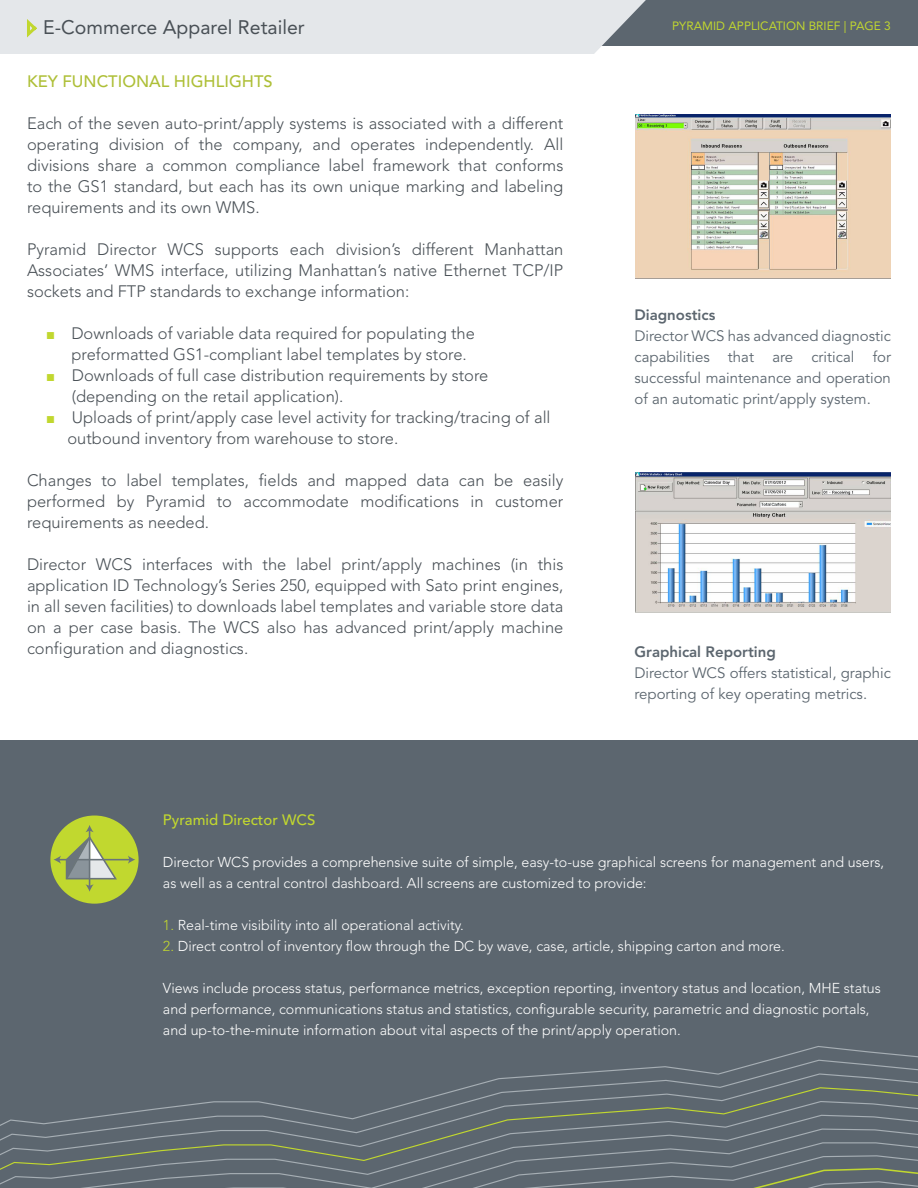
<style>
.page{position:relative;width:918px;height:1188px;background:#fff}
.page>*{position:absolute;margin:0;border:0;box-sizing:border-box;transform-origin:0 0}
.t1{font:19.5px "Avenir LT Std";color:#495056}
.MFS_Paragraph_Style{font:300 16.5px/21px "Avenir LT Std";color:#495056;text-align:justify}
.MFS_Paragraph_Style-2{font:500 16.5px "Avenir LT Std";color:#aebf37}
.Bullet_Long_Text{font:15px/21px "Avenir LT Std";color:#5c666f;text-align:justify}
.Bullet_Long_Text-2{font:800 15px "Avenir LT Std";color:#5c666f}
.t2{font:500 15px "Avenir LT Std";color:#c1d72f}
.t3{font:300 14.25px/21px "Avenir LT Std";color:#fff}
.t4{font:12px "Avenir LT Std";color:#c1d72f}
.s1{font-family:"Arial Narrow";font-weight:400;font-size:15px;color:#c1d72f}
.s2{color:#c1d72f}
</style>
<div class="page">
<div style="left:594px;top:0;width:324px;height:46px;background:#5c666f"></div>
<div style="left:0;top:0;width:646px;height:54px;background:#e4e7ea"></div>
<img style="left:635px;top:114px;width:256px;height:164px">
<div style="left:0;top:740px;width:918px;height:448px;background:#5c666f"></div>
<div style="left:50px;top:816px;width:89px;height:88px;background:#c1d82f;border-radius:50%"></div>
<hr style="left:59px;top:859px;width:71px;height:1px;background:#6a747b">
<svg style="left:54px;top:825px;width:64px;height:67px"></svg>
<svg style="left:128px;top:856px;width:7px;height:8px"></svg>
<img style="left:635px;top:473px;width:256px;height:140px">
<svg style="left:572px;top:1059px;width:346px;height:14px"></svg>
<svg style="left:467px;top:1073px;width:451px;height:14px"></svg>
<svg style="left:419px;top:1087px;width:499px;height:13px"></svg>
<svg style="left:115px;top:1100px;width:803px;height:14px"></svg>
<svg style="left:0;top:1114px;width:918px;height:14px"></svg>
<svg style="left:0;top:1128px;width:918px;height:14px"></svg>
<svg style="left:0;top:1142px;width:918px;height:46px"></svg>
<p class="t1" style="left:43px;top:16px;width:263px">E-Commerce Apparel Retailer</p>
<p class="t4" style="left:672px;top:19px;width:220px">PYRAMID APPLICATION BRIEF | PAGE 3</p>
<p class="MFS_Paragraph_Style-2" style="left:27px;top:72px;width:247px">KEY FUNCTIONAL HIGHLIGHTS</p>
<p class="MFS_Paragraph_Style" style="left:27px;top:113px;width:538px">Each of the seven auto-print/apply systems is associated with a different operating division of the company, and operates independently. All divisions share a common compliance label framework that conforms to the GS1 standard, but each has its own unique marking and labeling requirements and its own WMS.</p>
<p class="MFS_Paragraph_Style" style="left:27px;top:239px;width:538px">Pyramid Director WCS supports each division’s different Manhattan Associates’ WMS interface, utilizing Manhattan’s native Ethernet TCP/IP sockets and FTP standards to exchange information:</p>
<p class="MFS_Paragraph_Style" style="left:71px;top:323px;width:405px;text-indent:-24px"><span class="s1">■</span> Downloads of variable data required for populating the preformatted GS1-compliant label templates by store.</p>
<p class="MFS_Paragraph_Style" style="left:72px;top:365px;width:418px;text-indent:-25px"><span class="s1">■</span> Downloads of full case distribution requirements by store (depending on the retail application).</p>
<p class="MFS_Paragraph_Style" style="left:68px;top:407px;width:485px;text-indent:-20px"><span class="s1">■</span> Uploads of print/apply case level activity for tracking/tracing of all outbound inventory from warehouse to store.</p>
<p class="MFS_Paragraph_Style" style="left:27px;top:470px;width:538px">Changes to label templates, fields and mapped data can be easily performed by Pyramid to accommodate modifications in customer requirements as needed.</p>
<p class="MFS_Paragraph_Style" style="left:27px;top:554px;width:538px">Director WCS interfaces with the label print/apply machines (in this application ID Technology’s Series 250, equipped with Sato print engines, in all seven facilities) to downloads label templates and variable store data on a per case basis. The WCS also has advanced print/apply machine configuration and diagnostics.</p>
<p class="Bullet_Long_Text-2" style="left:634px;top:305px;width:82px">Diagnostics</p>
<p class="Bullet_Long_Text" style="left:634px;top:325px;width:258px">Director WCS has advanced diagnostic capabilities that are critical for successful maintenance and operation of an automatic print/apply system.</p>
<p class="Bullet_Long_Text-2" style="left:634px;top:643px;width:143px">Graphical Reporting</p>
<p class="Bullet_Long_Text" style="left:634px;top:662px;width:258px">Director WCS offers statistical, graphic reporting of key operating metrics.</p>
<p class="t2" style="left:163px;top:811px;width:154px">Pyramid Director WCS</p>
<p class="t3" style="left:163px;top:852px;width:723px">Director WCS provides a comprehensive suite of simple, easy-to-use graphical screens for management and users, as well as a central control dashboard. All screens are customized to provide:</p>
<p class="t3" style="left:163px;top:915px;width:302px"><span class="s2">1.</span> Real-time visibility into all operational activity.</p>
<p class="t3" style="left:163px;top:936px;width:623px"><span class="s2">2.</span> Direct control of inventory flow through the DC by wave, case, article, shipping carton and more.</p>
<p class="t3" style="left:163px;top:978px;width:719px">Views include process status, performance metrics, exception reporting, inventory status and location, MHE status and performance, communications status and statistics, configurable security, parametric and diagnostic portals, and up-to-the-minute information about vital aspects of the print/apply operation.</p>
</div>
